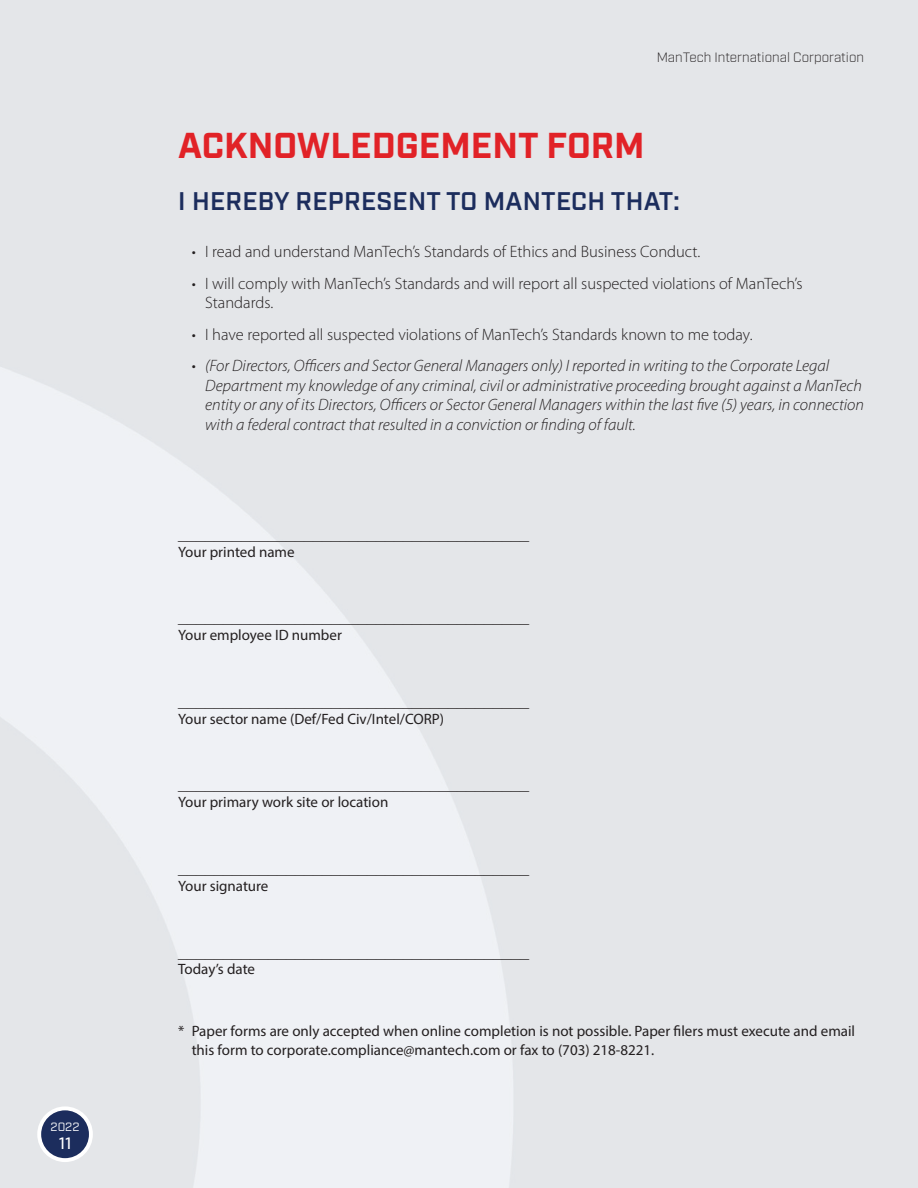
<style>
.page{position:relative;width:918px;height:1188px;background:#fff}
.page>*{position:absolute;margin:0;border:0;box-sizing:border-box;transform-origin:0 0}
._2016_Header_1{font:700 36px "Industry";color:#e12227}
._2016_Header_2{font:600 25.5px "Industry";letter-spacing:.01em;color:#1c2d5d}
.t1{font:18px "Times New Roman";color:#231f20}
.Bullets{font:italic 300 16.5px/19.5px "Myriad Pro";color:#231f20}
.Bullets-2{font:300 16.5px/19.5px "Myriad Pro";color:#231f20}
.t2{font:500 16.5px "Industry";color:#fff}
._2013_Main{font:15px/18.8px "Myriad Pro";color:#231f20}
.t3{font:300 13.5px "Industry";color:#231f20}
.t4{font:12px "Industry";color:#fff}
.s1{font-style:normal}
</style>
<div class="page">
<svg style="left:37px;top:1106px;width:56px;height:56px"></svg>
<div style="left:41px;top:1110px;width:48px;height:48px;background:#1c2d5d;border-radius:50%"></div>
<p class="t4" style="left:51px;top:1119px;width:31px">2022</p>
<p class="t2" style="left:59px;top:1133px;width:14px">11</p>
<p class="t3" style="left:657px;top:50px;width:209px">ManTech International Corporation</p>
<p class="_2016_Header_1" style="left:178px;top:124px;width:468px">ACKNOWLEDGEMENT FORM</p>
<p class="_2016_Header_2" style="left:178px;top:186px;width:503px">I HEREBY REPRESENT TO MANTECH THAT:</p>
<p class="Bullets-2" style="left:192px;top:242px;width:509px">• I read and understand ManTech’s Standards of Ethics and Business Conduct.</p>
<p class="Bullets-2" style="left:205px;top:273px;width:599px;text-indent:-14px">• I will comply with ManTech’s Standards and will report all suspected violations of ManTech’s<br>Standards.</p>
<p class="Bullets-2" style="left:192px;top:324px;width:561px">• I have reported all suspected violations of ManTech’s Standards known to me today.</p>
<p class="Bullets" style="left:205px;top:356px;width:660px;text-indent:-14px"><span class="s1">•</span> (For Directors, Officers and Sector General Managers only) I reported in writing to the Corporate Legal Department my knowledge of any criminal, civil or administrative proceeding brought against a ManTech entity or any of its Directors, Officers or Sector General Managers within the last five (5) years, in connection with a federal contract that resulted in a conviction or finding of fault.</p>
<p class="t1" style="left:178px;top:519px;width:352px">_______________________________________</p>
<p class="_2013_Main" style="left:178px;top:542px;width:118px">Your printed name</p>
<p class="t1" style="left:178px;top:603px;width:352px">_______________________________________</p>
<p class="_2013_Main" style="left:178px;top:625px;width:165px">Your employee ID number</p>
<p class="t1" style="left:178px;top:686px;width:352px">_______________________________________</p>
<p class="_2013_Main" style="left:178px;top:709px;width:267px">Your sector name (Def/Fed Civ/Intel/CORP)</p>
<p class="t1" style="left:178px;top:770px;width:352px">_______________________________________</p>
<p class="_2013_Main" style="left:178px;top:793px;width:212px">Your primary work site or location</p>
<p class="t1" style="left:178px;top:853px;width:352px">_______________________________________</p>
<p class="_2013_Main" style="left:178px;top:876px;width:92px">Your signature</p>
<p class="t1" style="left:178px;top:937px;width:352px">_______________________________________</p>
<p class="_2013_Main" style="left:178px;top:960px;width:78px">Today’s date</p>
<p class="_2013_Main" style="left:192px;top:1022px;width:665px;text-indent:-14px">* Paper forms are only accepted when online completion is not possible. Paper filers must execute and email this form to corporate.compliance@mantech.com or fax to (703) 218-8221.</p>
</div>
